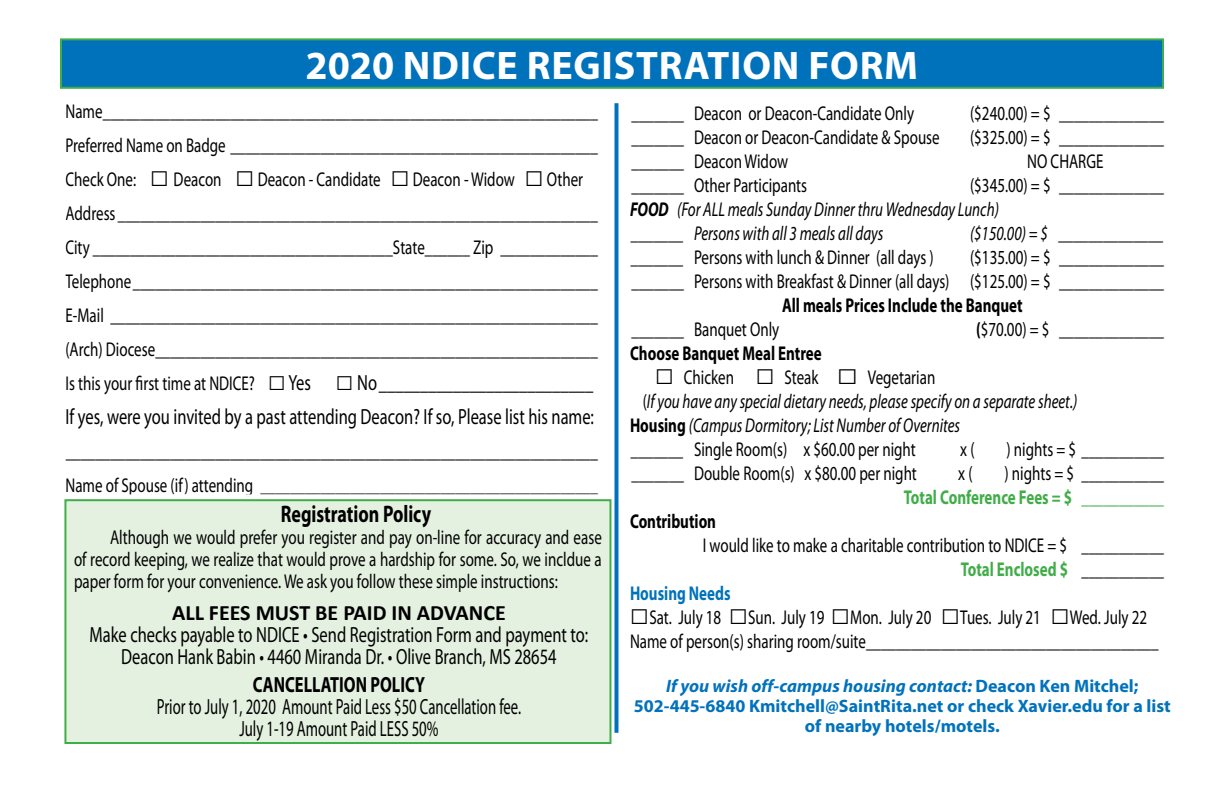
<style>
.page{position:relative;width:1224px;height:792px;background:#fff}
.page>*{position:absolute;margin:0;border:0;box-sizing:border-box;transform-origin:0 0}
.t1{font:700 40px "Myriad Pro";letter-spacing:.02em;color:#fff}
.t2{font:700 24px "Myriad Pro";color:#000;scale:.75 1}
.t3{font:22px/22px "Myriad Pro";color:#000;text-align:center;scale:.75 1}
.t4{font:22px/22px "Myriad Pro";color:#000;text-align:center;scale:.67 1}
.t5{font:700 22px "Calibri";color:#000}
.t6{font:700 22px "Myriad Pro";color:#000;scale:.75 1}
.t7{font:20px/34px "Myriad Pro";color:#000;scale:.75 1}
.t8{font:italic 20px/24px "Myriad Pro";color:#000;scale:.75 1}
.t9{font:700 20px "Myriad Pro";color:#000;scale:.75 1}
.t10{font:700 20px "Myriad Pro";color:#41ad49;scale:.75 1}
.t11{font:700 20px "Myriad Pro";color:#0072bc;scale:.75 1}
.t12{font:700 18px/20px "Myriad Pro";color:#0072bc;text-align:center}
.s1{font-family:"Arial";font-weight:900;font-size:32px}
.s2{font-size:20px}
.s3{font-family:"Arial";font-weight:900;font-size:30px}
.s4{font-style:normal}
.s5{font-weight:700}
.s6{font-weight:700;font-style:normal}
.s7{font-style:italic}
.s8{color:#000}
</style>
<div class="page">
<div style="left:64px;top:499px;width:547px;height:245px;background:#e4f0e0;border:2px solid #41ad49"></div>
<div style="left:61px;top:39px;width:1102px;height:49px;background:#0072bc"></div>
<div style="left:60px;top:38px;width:1104px;height:51px;border:2px solid #41ad49"></div>
<svg style="left:614px;top:103px;width:4px;height:630px;background:#1e83c4"></svg>
<h1 class="t1" style="left:305px;top:39px;width:614px">2020 ndice registration form</h1>
<p class="t7" style="left:65px;top:94px;width:712px">Name__________________________________________________________________ Preferred Name on Badge _________________________________________________ Check One: <span class="s1">□</span> Deacon <span class="s1">□</span> Deacon - Candidate <span class="s1">□</span> Deacon - Widow <span class="s1">□</span> Other Address ________________________________________________________________ City ________________________________________State______ Zip _____________ Telephone______________________________________________________________ E-Mail _________________________________________________________________ (Arch) Diocese___________________________________________________________</p>
<p class="t3" style="left:65px;top:365px;width:706px;line-height:34px;text-align:left"><span class="s2">Is this your first time at NDICE?</span> <span class="s3">□</span> Yes <span class="s3">□</span> No__________________________<br>If yes, were you invited by a past attending Deacon? If so, Please list his name:</p>
<p class="t7" style="left:65px;top:434px;width:712px">_______________________________________________________________________<br>Name of Spouse (if) attending _____________________________________________</p>
<p class="t2" style="left:281px;top:498px;width:202px">Registration Policy</p>
<p class="t7" style="left:74px;top:526px;width:705px;line-height:22px;text-align:justify;text-indent:36px">Although we would prefer you register and pay on-line for accuracy and ease of record keeping, we realize that would prove a hardship for some. So, we incldue a paper form for your convenience. We ask you follow these simple instructions:</p>
<p class="t5" style="left:172px;top:597px;width:335px">ALL FEES MUST BE PAID IN ADVANCE</p>
<p class="t3" style="left:90px;top:623px;width:667px">Make checks payable to NDICE • Send Registration Form and payment to:<br>Deacon Hank Babin • 4460 Miranda Dr. • Olive Branch, MS 28654</p>
<p class="t6" style="left:253px;top:670px;width:15px">CANCE</p>
<p class="t6" style="left:304px;top:670px;width:36px">LLATION</p>
<p class="t6" style="left:371px;top:670px;width:74px">POLICY</p>
<p class="t4" style="left:157px;top:695px;width:545px">Prior to July 1, 2020 Amount Paid Less $50 Cancellation fee.<br>July 1-19 Amount Paid LESS 50%</p>
<p class="t7" style="left:632px;top:96px;width:378px">_______ Deacon or Deacon-Candidate Only</p>
<p class="t7" style="left:970px;top:96px;width:260px">($240.00) = $ ______________</p>
<p class="t7" style="left:632px;top:120px;width:412px">_______ Deacon or Deacon-Candidate &amp; Spouse</p>
<p class="t7" style="left:970px;top:120px;width:260px">($325.00) = $ ______________</p>
<p class="t7" style="left:632px;top:144px;width:210px">_______ Deacon Widow</p>
<p class="t7" style="left:1027px;top:144px;width:103px">NO CHARGE</p>
<p class="t7" style="left:632px;top:168px;width:236px">_______ Other Participants</p>
<p class="t8" style="left:630px;top:173px;width:713px;text-indent:340px"><span class="s4">($345.00) = $ ______________<br></span><span class="s5">FOOD</span> (For ALL meals Sunday Dinner thru Wednesday Lunch)<br>_______ Persons with all 3 meals all days</p>
<p class="t8" style="left:970px;top:221px;width:260px">($150.00) = $ ______________</p>
<p class="t7" style="left:632px;top:245px;width:711px;line-height:24px;text-align:right">($135.00) = $ ______________<br>_______ Persons with Breakfast &amp; Dinner (all days) ($125.00) = $ ______________</p>
<p class="t9" style="left:782px;top:292px;width:322px">All meals Prices Include the Banquet</p>
<p class="t7" style="left:632px;top:312px;width:199px"><span class="s5">_______</span> Banquet Only</p>
<p class="t7" style="left:976px;top:312px;width:252px"><span class="s5">(</span>$70.00) = $ ______________</p>
<p class="t9" style="left:624px;top:340px;width:265px">Choose Banquet Meal Entree</p>
<p class="t7" style="left:655px;top:360px;width:375px"><span class="s1">□</span> Chicken <span class="s1">□</span> Steak <span class="s1">□</span> Vegetarian</p>
<p class="t8" style="left:643px;top:389px;width:581px"><span class="s4">(</span>If you have any special dietary needs, please specify on a separate sheet.)</p>
<p class="t8" style="left:630px;top:413px;width:442px"><span class="s6">Housing</span> (Campus Dormitory; List Number of Overnites</p>
<p class="t7" style="left:632px;top:432px;width:381px"><span class="s7">_______</span> Single Room(s) x $60.00 per night</p>
<p class="t7" style="left:960px;top:432px;width:21px">x (</p>
<p class="t7" style="left:1007px;top:432px;width:212px">) nights = $ ___________</p>
<p class="t7" style="left:632px;top:456px;width:382px">_______ Double Room(s) x $80.00 per night</p>
<p class="t7" style="left:958px;top:456px;width:21px">x (</p>
<p class="t7" style="left:1004px;top:456px;width:214px">) nights = $ ___________</p>
<p class="t10" style="left:904px;top:484px;width:348px">Total Conference Fees = $ ___________</p>
<p class="t9" style="left:630px;top:508px;width:116px">Contribution</p>
<p class="t7" style="left:703px;top:528px;width:616px">I would like to make a charitable contribution to NDICE = $ ___________</p>
<p class="t10" style="left:961px;top:556px;width:273px">Total Enclosed $ <span class="s8">___________</span></p>
<p class="t11" style="left:630px;top:580px;width:135px">Housing Needs</p>
<p class="t7" style="left:630px;top:605px;width:706px;line-height:24px"><span class="s1">□</span>Sat. July 18 <span class="s1">□</span>Sun. July 19 <span class="s1">□</span>Mon. July 20 <span class="s1">□</span>Tues. July 21 <span class="s1">□</span>Wed. July 22<br>Name of person(s) sharing room/suite_______________________________________</p>
<p class="t12" style="left:634px;top:675px;width:538px"><span class="s7">If you wish off-campus housing contact:</span> Deacon Ken Mitchel;<br>502-445-6840 Kmitchell@SaintRita.net or check Xavier.edu for a list of nearby hotels/motels.</p>
<p class="t7" style="left:632px;top:240px;width:405px"><span class="s7">_______</span> Persons with lunch &amp; Dinner (all days )</p>
</div>
